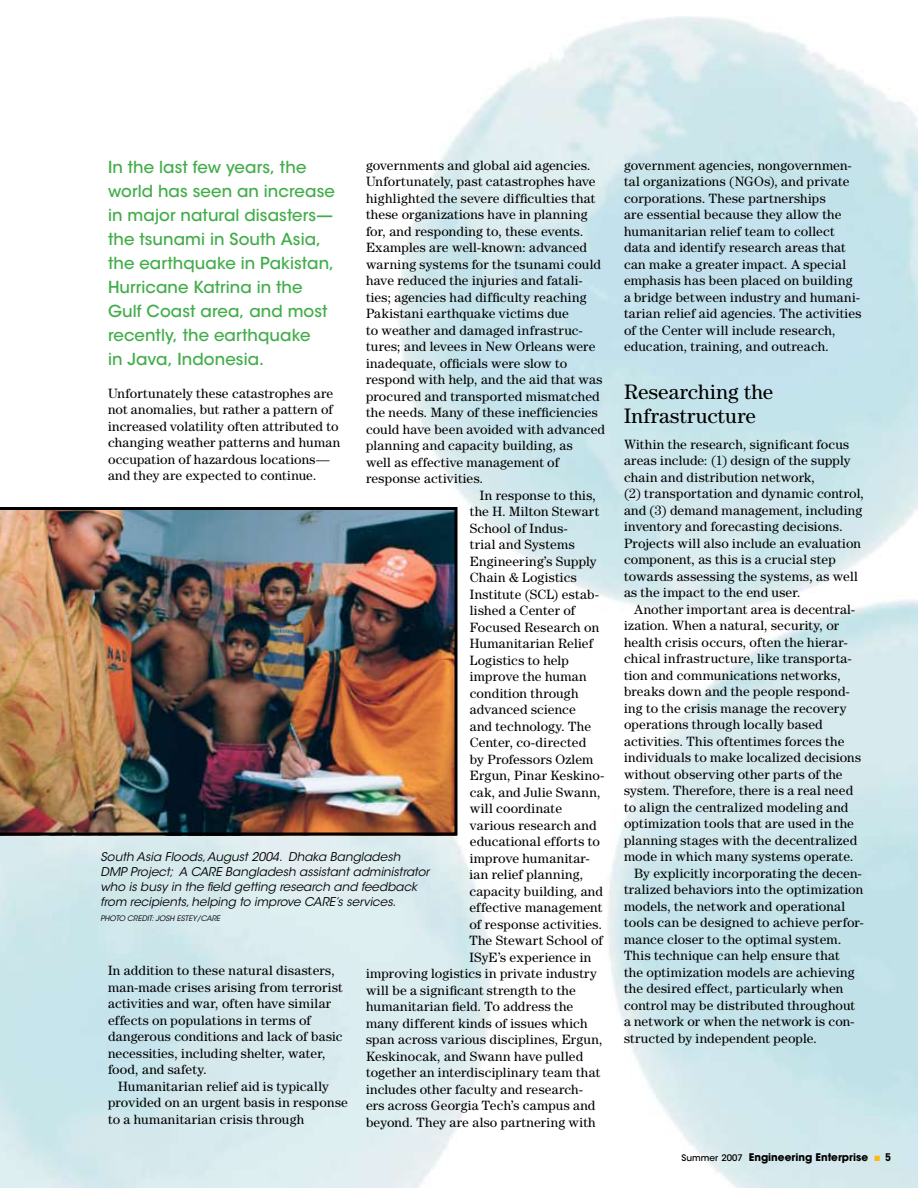
<style>
.page{position:relative;width:918px;height:1188px;background:#fff}
.page>*{position:absolute;margin:0;border:0;box-sizing:border-box;transform-origin:0 0}
.t1{font:21px/24px "Century Std";letter-spacing:.01em;color:#000}
.t2{font:500 16.5px/24px "ITC Avant Garde Std";letter-spacing:.005em;color:#41ad49}
.t3{font:13.5px/16.5px "Century Std";letter-spacing:.015em;color:#000}
.t4{font:italic 12px/15px "ITC Avant Garde Std";color:#000}
.t5{font:700 10.5px "ITC Avant Garde Std";color:#000}
.t6{font:italic 7.5px "ITC Avant Garde Std";color:#000}
.s1{font-weight:500;font-size:9px}
.s2{color:#fdb813}
.s3{font-stretch:condensed}
</style>
<div class="page">
<img style="left:0;top:507px;width:458px;height:329px">
<p class="t2" style="left:108px;top:155px;width:228px">In the last few years, the world has seen an increase in major natural disasters— the tsunami in South Asia, the earthquake in Pakistan,<br>Hurricane Katrina in the<br>Gulf Coast area, and most recently, the earthquake<br>in Java, Indonesia.</p>
<p class="t3" style="left:108px;top:385px;width:234px">Unfortunately these catastrophes are not anomalies, but rather a pattern of increased volatility often attributed to changing weather patterns and human occupation of hazardous locations— and they are expected to continue.</p>
<p class="t3" style="left:366px;top:157px;width:226px">governments and global aid agencies.</p>
<p class="t3" style="left:366px;top:173px;width:231px">Unfortunately, past catastrophes have</p>
<p class="t3" style="left:366px;top:190px;width:231px">highlighted the severe difficulties that</p>
<p class="t3" style="left:366px;top:206px;width:223px">these organizations have in planning</p>
<p class="t3" style="left:366px;top:223px;width:219px">for, and responding to, these events.</p>
<p class="t3" style="left:366px;top:239px;width:223px">Examples are well-known: advanced</p>
<p class="t3" style="left:366px;top:256px;width:237px">warning systems for the tsunami could</p>
<p class="t3" style="left:366px;top:272px;width:218px">have reduced the injuries and fatali-</p>
<p class="t3" style="left:366px;top:289px;width:222px">ties; agencies had difficulty reaching</p>
<p class="t3" style="left:366px;top:305px;width:204px">Pakistani earthquake victims due</p>
<p class="t3" style="left:366px;top:322px;width:218px">to weather and damaged infrastruc-</p>
<p class="t3" style="left:366px;top:338px;width:231px">tures; and levees in New Orleans were</p>
<p class="t3" style="left:366px;top:355px;width:203px">inadequate, officials were slow to</p>
<p class="t3" style="left:366px;top:371px;width:238px">respond with help, and the aid that was</p>
<p class="t3" style="left:366px;top:388px;width:235px">procured and transported mismatched</p>
<p class="t3" style="left:366px;top:404px;width:233px">the needs. Many of these inefficiencies</p>
<p class="t3" style="left:366px;top:421px;width:241px">could have been avoided with advanced</p>
<p class="t3" style="left:366px;top:437px;width:208px">planning and capacity building, as</p>
<p class="t3" style="left:366px;top:454px;width:195px">well as effective management of</p>
<p class="t3" style="left:366px;top:470px;width:119px">response activities.</p>
<p class="t3" style="left:480px;top:487px;width:118px">In response to this,</p>
<p class="t3" style="left:470px;top:503px;width:131px">the H. Milton Stewart</p>
<p class="t3" style="left:470px;top:520px;width:99px">School of Indus-</p>
<p class="t3" style="left:470px;top:536px;width:106px">trial and Systems</p>
<p class="t3" style="left:470px;top:553px;width:128px">Engineering’s Supply</p>
<p class="t3" style="left:470px;top:569px;width:108px">Chain &amp; Logistics</p>
<p class="t3" style="left:470px;top:586px;width:130px">Institute (SCL) estab-</p>
<p class="t3" style="left:470px;top:602px;width:107px">lished a Center of</p>
<p class="t3" style="left:470px;top:619px;width:131px">Focused Research on</p>
<p class="t3" style="left:470px;top:635px;width:125px">Humanitarian Relief</p>
<p class="t3" style="left:470px;top:652px;width:101px">Logistics to help</p>
<p class="t3" style="left:470px;top:668px;width:118px">improve the human</p>
<p class="t3" style="left:470px;top:685px;width:110px">condition through</p>
<p class="t3" style="left:470px;top:701px;width:108px">advanced science</p>
<p class="t3" style="left:470px;top:718px;width:123px">and technology. The</p>
<p class="t3" style="left:470px;top:734px;width:118px">Center, co-directed</p>
<p class="t3" style="left:470px;top:751px;width:125px">by Professors Ozlem</p>
<p class="t3" style="left:470px;top:767px;width:136px">Ergun, Pinar Keskino-</p>
<p class="t3" style="left:470px;top:784px;width:132px">cak, and Julie Swann,</p>
<p class="t3" style="left:470px;top:800px;width:94px">will coordinate</p>
<p class="t3" style="left:470px;top:817px;width:128px">various research and</p>
<p class="t3" style="left:470px;top:833px;width:132px">educational efforts to</p>
<p class="t3" style="left:470px;top:850px;width:121px">improve humanitar-</p>
<p class="t3" style="left:470px;top:866px;width:115px">ian relief planning,</p>
<p class="t3" style="left:470px;top:883px;width:135px">capacity building, and</p>
<p class="t3" style="left:470px;top:899px;width:134px">effective management</p>
<p class="t3" style="left:470px;top:916px;width:134px">of response activities.</p>
<p class="t3" style="left:470px;top:932px;width:135px">The Stewart School of</p>
<p class="t3" style="left:470px;top:949px;width:123px">ISyE’s experience in</p>
<p class="t3" style="left:366px;top:965px;width:232px">improving logistics in private industry</p>
<p class="t3" style="left:366px;top:982px;width:211px">will be a significant strength to the</p>
<p class="t3" style="left:366px;top:998px;width:209px">humanitarian field. To address the</p>
<p class="t3" style="left:366px;top:1015px;width:223px">many different kinds of issues which</p>
<p class="t3" style="left:366px;top:1031px;width:238px">span across various disciplines, Ergun,</p>
<p class="t3" style="left:366px;top:1048px;width:219px">Keskinocak, and Swann have pulled</p>
<p class="t3" style="left:366px;top:1064px;width:236px">together an interdisciplinary team that</p>
<p class="t3" style="left:366px;top:1081px;width:218px">includes other faculty and research-</p>
<p class="t3" style="left:366px;top:1097px;width:231px">ers across Georgia Tech’s campus and</p>
<p class="t3" style="left:366px;top:1114px;width:231px">beyond. They are also partnering with</p>
<p class="t4" style="left:100px;top:849px;width:330px">South Asia Floods, August 2004. Dhaka Bangladesh DMP Project; A CARE Bangladesh assistant administrator who is busy in the field getting research and feedback from recipients, helping to improve CARE’s services.</p>
<p class="t6" style="left:100px;top:914px;width:11px">Photo</p>
<p class="t6" style="left:127px;top:914px;width:11px">Credit</p>
<p class="t6" style="left:152px;top:914px;width:14px">: Josh</p>
<p class="t6" style="left:177px;top:914px;width:45px">Este y/CARE</p>
<p class="t3" style="left:108px;top:962px;width:236px">In addition to these natural disasters, man-made crises arising from terrorist activities and war, often have similar effects on populations in terms of dangerous conditions and lack of basic necessities, including shelter, water, food, and safety.</p>
<p class="t3" style="left:108px;top:1078px;width:241px;text-indent:10px">Humanitarian relief aid is typically provided on an urgent basis in response to a humanitarian crisis through</p>
<p class="t3" style="left:624px;top:157px;width:239px">government agencies, nongovernmen&shy;tal organizations (NGOs), and private corporations. These partnerships<br>are essential because they allow the humanitarian relief team to collect data and identify research areas that can make a greater impact. A special emphasis has been placed on building a bridge between industry and humani&shy;tarian relief aid agencies. The activities of the Center will include research, education, training, and outreach.</p>
<h1 class="t1" style="left:624px;top:380px;width:151px">Researching the<br>Infrastructure</h1>
<p class="t3" style="left:624px;top:436px;width:241px">Within the research, significant focus areas include: (1) design of the supply chain and distribution network,<br>(2) transportation and dynamic control, and (3) demand management, including inventory and forecasting decisions.<br>Projects will also include an evaluation component, as this is a crucial step towards assessing the systems, as well as the impact to the end user.</p>
<p class="t3" style="left:634px;top:601px;width:222px">Another important area is decentral-</p>
<p class="t3" style="left:624px;top:617px;width:217px">ization. When a natural, security, or</p>
<p class="t3" style="left:624px;top:634px;width:225px">health crisis occurs, often the hierar-</p>
<p class="t3" style="left:624px;top:650px;width:229px">chical infrastructure, like transporta-</p>
<p class="t3" style="left:624px;top:667px;width:218px">tion and communications networks,</p>
<p class="t3" style="left:624px;top:683px;width:227px">breaks down and the people respond-</p>
<p class="t3" style="left:624px;top:700px;width:224px">ing to the crisis manage the recovery</p>
<p class="t3" style="left:624px;top:716px;width:200px">operations through locally based</p>
<p class="t3" style="left:624px;top:733px;width:222px">activities. This oftentimes forces the</p>
<p class="t3" style="left:624px;top:749px;width:239px">individuals to make localized decisions</p>
<p class="t3" style="left:624px;top:766px;width:220px">without observing other parts of the</p>
<p class="t3" style="left:624px;top:782px;width:231px">system. Therefore, there is a real need</p>
<p class="t3" style="left:624px;top:799px;width:226px">to align the centralized modeling and</p>
<p class="t3" style="left:624px;top:815px;width:232px">optimization tools that are used in the</p>
<p class="t3" style="left:624px;top:832px;width:235px">planning stages with the decentralized</p>
<p class="t3" style="left:624px;top:848px;width:231px">mode in which many systems operate.</p>
<p class="t3" style="left:634px;top:865px;width:229px">By explicitly incorporating the decen-</p>
<p class="t3" style="left:624px;top:881px;width:241px">tralized behaviors into the optimization</p>
<p class="t3" style="left:624px;top:898px;width:223px">models, the network and operational</p>
<p class="t3" style="left:624px;top:914px;width:241px">tools can be designed to achieve perfor-</p>
<p class="t3" style="left:624px;top:931px;width:219px">mance closer to the optimal system.</p>
<p class="t3" style="left:624px;top:947px;width:217px">This technique can help ensure that</p>
<p class="t3" style="left:624px;top:964px;width:232px">the optimization models are achieving</p>
<p class="t3" style="left:624px;top:980px;width:221px">the desired effect, particularly when</p>
<p class="t3" style="left:624px;top:997px;width:233px">control may be distributed throughout</p>
<p class="t3" style="left:624px;top:1013px;width:232px">a network or when the network is con-</p>
<p class="t3" style="left:624px;top:1030px;width:195px">structed by independent people.</p>
<p class="t5" style="left:682px;top:1151px;width:211px"><span class="s1">Summer 2007</span> Engineering Enterprise <span class="s2">■</span> <span class="s3">5</span></p>
</div>
